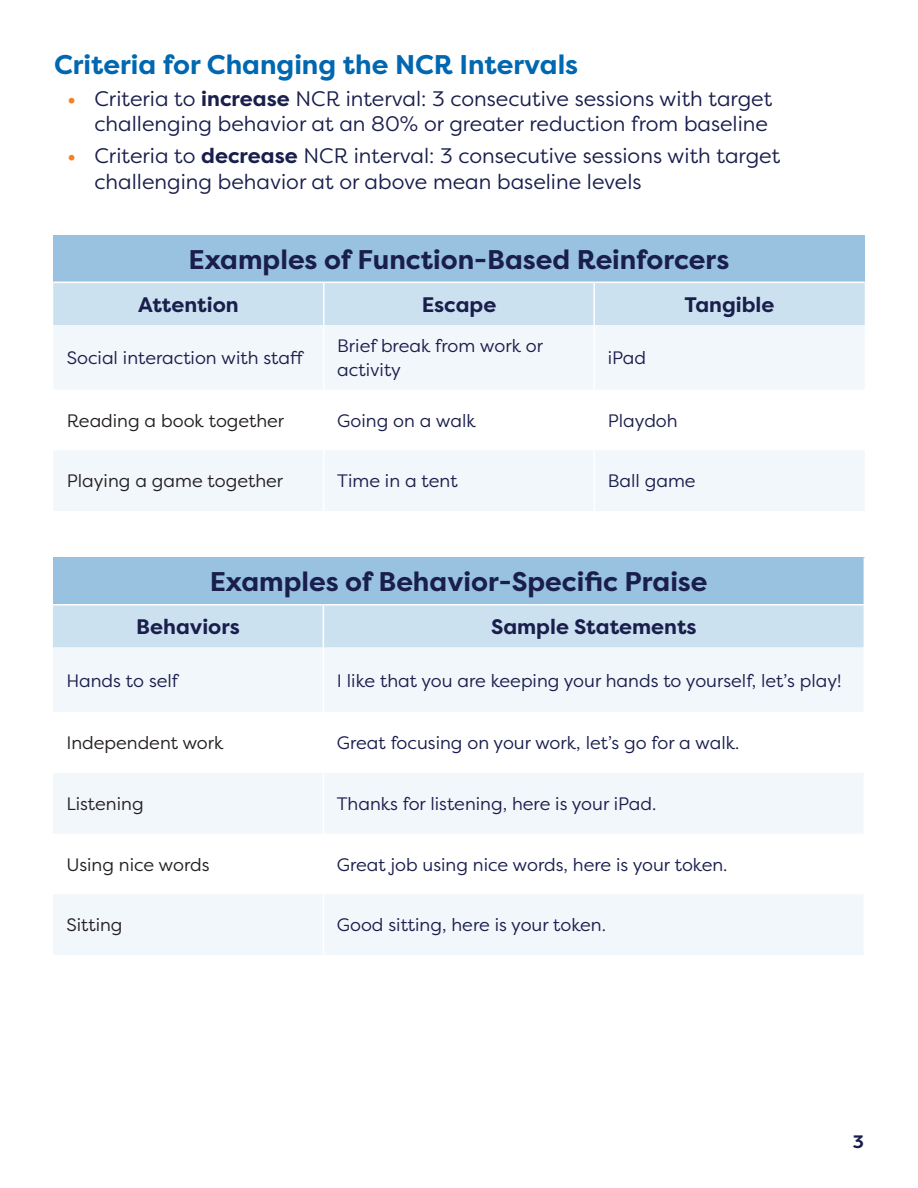
<style>
.page{position:relative;width:918px;height:1188px;background:#fff}
.page>*{position:absolute;margin:0;border:0;box-sizing:border-box;transform-origin:0 0}
.t1{font:700 27px "Filson Pro";color:#191e4c}
.t2{font:700 27px "Filson Pro";color:#0067b1}
.t3{font:21px/25.2px "Filson Pro";color:#191e4c;text-align:right}
.t4{font:700 21px "Filson Pro";color:#191e4c}
.t5{font:18px/24px "Filson Pro";color:#191e4c}
.t6{font:18px "Filson Pro";color:#231f20}
.t7{font:700 18px "Filson Pro";color:#191e4c}
.s1{font-weight:700;color:#f58025}
.s2{font-weight:700}
</style>
<div class="page">
<div style="left:53px;top:235px;width:812px;height:47px;background:#99c2e0"></div>
<div style="left:53px;top:283px;width:812px;height:42px;background:#cce1ef"></div>
<svg style="left:54px;top:325px;width:810px;height:186px;fill:#f2f7fb"></svg>
<hr style="left:323px;top:283px;width:2px;height:42px;background:#fff">
<hr style="left:593px;top:283px;width:2px;height:42px;background:#fff">
<hr style="left:323px;top:325px;width:2px;height:65px;background:#fff">
<hr style="left:593px;top:325px;width:2px;height:65px;background:#fff">
<hr style="left:323px;top:390px;width:2px;height:60px;background:#fff">
<hr style="left:593px;top:390px;width:2px;height:60px;background:#fff">
<hr style="left:323px;top:450px;width:2px;height:61px;background:#fff">
<hr style="left:593px;top:450px;width:2px;height:61px;background:#fff">
<div style="left:53px;top:558px;width:811px;height:47px;background:#99c2e0"></div>
<div style="left:53px;top:606px;width:811px;height:42px;background:#cce1ef"></div>
<svg style="left:53px;top:648px;width:810px;height:307px;fill:#f2f7fb"></svg>
<hr style="left:53px;top:604px;width:270px;height:2px;background:#fff">
<hr style="left:323px;top:604px;width:542px;height:2px;background:#fff">
<hr style="left:323px;top:606px;width:1px;height:42px;background:#fff">
<hr style="left:323px;top:648px;width:1px;height:64px;background:#fff">
<hr style="left:323px;top:712px;width:1px;height:61px;background:#fff">
<hr style="left:323px;top:773px;width:1px;height:61px;background:#fff">
<hr style="left:323px;top:834px;width:1px;height:60px;background:#fff">
<hr style="left:323px;top:894px;width:1px;height:61px;background:#fff">
<p class="t2" style="left:54px;top:48px;width:526px">Criteria for Changing the NCR Intervals</p>
<p class="t3" style="left:68px;top:86px;width:706px"><span class="s1">•</span> Criteria to <span class="s2">increase</span> NCR interval: 3 consecutive sessions with target challenging behavior at an 80% or greater reduction from baseline</p>
<p class="t3" style="left:94px;top:143px;width:687px;text-align:left;text-indent:-27px"><span class="s1">•</span> Criteria to <span class="s2">decrease</span> NCR interval: 3 consecutive sessions with target challenging behavior at or above mean baseline levels</p>
<p class="t1" style="left:189px;top:242px;width:542px">Examples of Function-Based Reinforcers</p>
<p class="t4" style="left:138px;top:291px;width:102px">Attention</p>
<p class="t4" style="left:422px;top:291px;width:76px">Escape</p>
<p class="t4" style="left:685px;top:291px;width:91px">Tangible</p>
<p class="t5" style="left:67px;top:345px;width:239px">Social interaction with staff</p>
<p class="t5" style="left:337px;top:333px;width:207px">Brief break from work or activity</p>
<p class="t5" style="left:608px;top:345px;width:40px">iPad</p>
<p class="t6" style="left:67px;top:409px;width:219px">Reading a book together</p>
<p class="t5" style="left:337px;top:408px;width:140px">Going on a walk</p>
<p class="t5" style="left:608px;top:408px;width:71px">Playdoh</p>
<p class="t6" style="left:67px;top:469px;width:218px">Playing a game together</p>
<p class="t5" style="left:337px;top:469px;width:122px">Time in a tent</p>
<p class="t5" style="left:608px;top:469px;width:89px">Ball game</p>
<p class="t1" style="left:210px;top:565px;width:499px">Examples of Behavior-Specific Praise</p>
<p class="t4" style="left:136px;top:613px;width:105px">Behaviors</p>
<p class="t4" style="left:491px;top:613px;width:207px">Sample Statements</p>
<p class="t5" style="left:66px;top:668px;width:113px">Hands to self</p>
<p class="t5" style="left:337px;top:668px;width:506px">I like that you are keeping your hands to yourself, let’s play!</p>
<p class="t6" style="left:66px;top:731px;width:159px">Independent work</p>
<p class="t5" style="left:337px;top:730px;width:404px">Great focusing on your work, let’s go for a walk.</p>
<p class="t6" style="left:66px;top:792px;width:79px">Listening</p>
<p class="t5" style="left:337px;top:791px;width:321px">Thanks for listening, here is your iPad.</p>
<p class="t6" style="left:66px;top:853px;width:145px">Using nice words</p>
<p class="t5" style="left:337px;top:852px;width:392px">Great job using nice words, here is your token.</p>
<p class="t6" style="left:66px;top:913px;width:58px">Sitting</p>
<p class="t5" style="left:337px;top:913px;width:271px">Good sitting, here is your token.</p>
<p class="t7" style="left:853px;top:1130px;width:13px">3</p>
</div>
